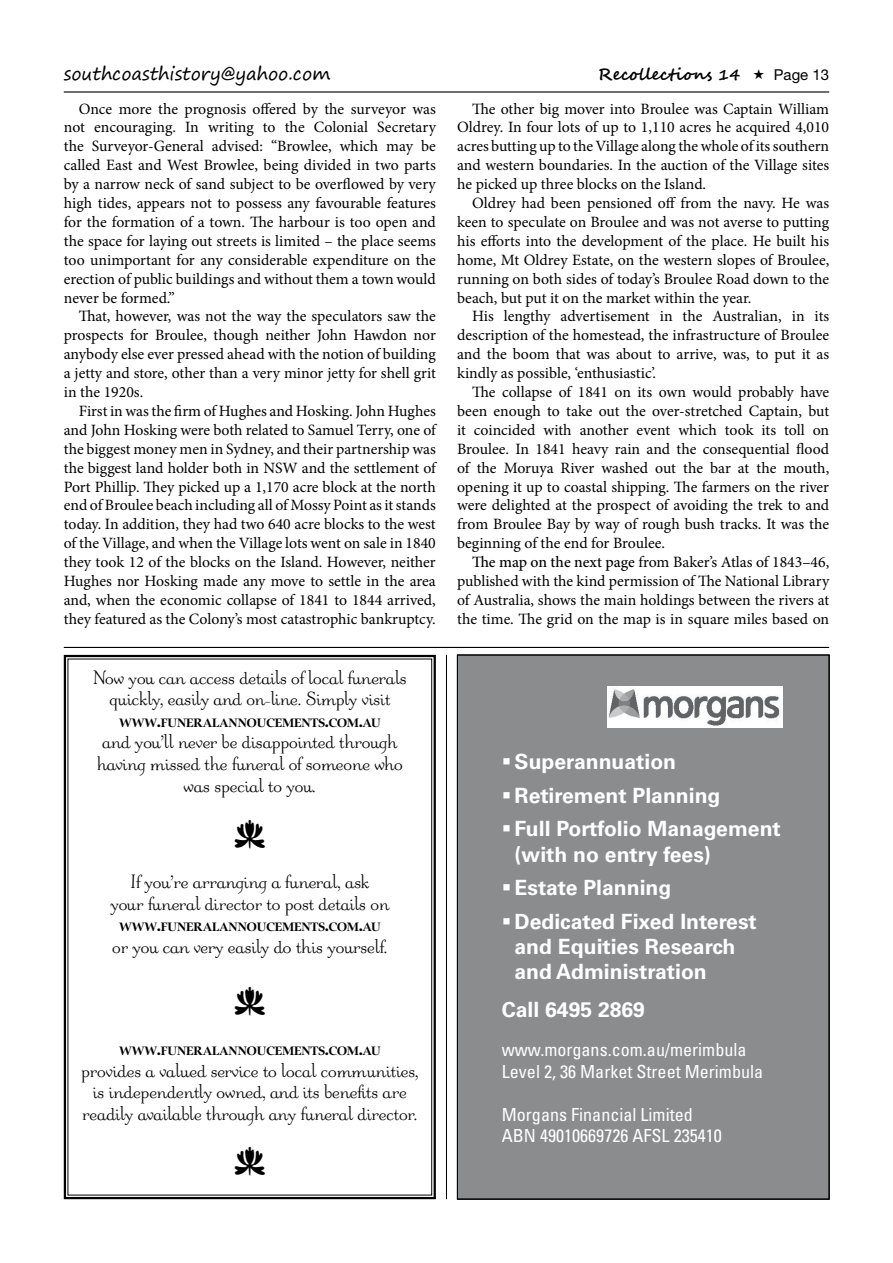
<style>
.page{position:relative;width:893px;height:1263px;background:#fff}
.page>*{position:absolute;margin:0;border:0;box-sizing:border-box;transform-origin:0 0}
.t1{font:700 21px/33.8px "Univers";color:#fff}
.t2{font:18px/21.6px "Odette";color:#000;text-align:center}
.t3{font:condensed 18px/21.6px "Univers";color:#fff}
.t4{font:18px "Segoe Print";color:#000}
.t5{font:700 16.5px "Segoe Script";color:#000}
.t6{font:15.75px/18.9px "Minion Pro";letter-spacing:-.005em;color:#000;text-align:justify}
.t7{font:15px "Helvetica Neue";color:#000}
.t8{font:700 12.6px "Zapf Renais SH";color:#000}
.s1{font-size:15px}
.s2{font-weight:500}
.s3{font-size:18px}
</style>
<div class="page">
<hr style="left:64px;top:91px;width:765px;height:2px;background:#000">
<div style="left:457px;top:655px;width:372px;height:544px;background:#8a8c8e"></div>
<img style="left:608px;top:687px;width:175px;height:41px">
<hr style="left:64px;top:647px;width:765px;height:1px;background:#000">
<hr style="left:446px;top:655px;width:1px;height:544px;background:#000">
<svg style="left:64px;top:655px;width:372px;height:544px"></svg>
<svg style="left:235px;top:820px;width:30px;height:29px"></svg>
<svg style="left:235px;top:986px;width:30px;height:29px"></svg>
<svg style="left:235px;top:1147px;width:30px;height:29px"></svg>
<p class="t4" style="left:64px;top:57px;width:268px">southcoasthistory@yahoo.com</p>
<p class="t5" style="left:598px;top:61px;width:144px">Recollections <span class="s1">14</span></p>
<p class="t7" style="left:774px;top:66px;width:57px">Page 13</p>
<p class="t6" style="left:64px;top:99px;width:374px;text-indent:15px">Once more the prognosis offered by the surveyor was not encouraging. In writing to the Colonial Secretary the Surveyor-General advised: “Browlee, which may be called East and West Browlee, being divided in two parts by a narrow neck of sand subject to be overflowed by very high tides, appears not to possess any favourable features for the formation of a town. The harbour is too open and the space for laying out streets is limited – the place seems too unimportant for any considerable expenditure on the erection of public buildings and without them a town would never be formed.”</p>
<p class="t6" style="left:64px;top:307px;width:374px;text-indent:15px">That, however, was not the way the speculators saw the prospects for Broulee, though neither John Hawdon nor anybody else ever pressed ahead with the notion of building a jetty and store, other than a very minor jetty for shell grit in the 1920s.</p>
<p class="t6" style="left:64px;top:401px;width:374px;text-indent:15px">First in was the firm of Hughes and Hosking. John Hughes and John Hosking were both related to Samuel Terry, one of the biggest money men in Sydney, and their partnership was the biggest land holder both in NSW and the settlement of Port Phillip. They picked up a 1,170 acre block at the north end of Broulee beach including all of Mossy Point as it stands today. In addition, they had two 640 acre blocks to the west of the Village, and when the Village lots went on sale in 1840 they took 12 of the blocks on the Island. However, neither Hughes nor Hosking made any move to settle in the area and, when the economic collapse of 1841 to 1844 arrived, they featured as the Colony’s most catastrophic bankruptcy.</p>
<p class="t6" style="left:457px;top:99px;width:374px;text-indent:15px">The other big mover into Broulee was Captain William Oldrey. In four lots of up to 1,110 acres he acquired 4,010 acres butting up to the Village along the whole of its southern and western boundaries. In the auction of the Village sites he picked up three blocks on the Island.</p>
<p class="t6" style="left:457px;top:194px;width:374px;text-indent:15px">Oldrey had been pensioned off from the navy. He was keen to speculate on Broulee and was not averse to putting his efforts into the development of the place. He built his home, Mt Oldrey Estate, on the western slopes of Broulee, running on both sides of today’s Broulee Road down to the beach, but put it on the market within the year.</p>
<p class="t6" style="left:457px;top:307px;width:374px;text-indent:15px">His lengthy advertisement in the Australian, in its description of the homestead, the infrastructure of Broulee and the boom that was about to arrive, was, to put it as kindly as possible, ‘enthusiastic’.</p>
<p class="t6" style="left:457px;top:383px;width:374px;text-indent:15px">The collapse of 1841 on its own would probably have been enough to take out the over-stretched Captain, but it coincided with another event which took its toll on Broulee. In 1841 heavy rain and the consequential flood of the Moruya River washed out the bar at the mouth, opening it up to coastal shipping. The farmers on the river were delighted at the prospect of avoiding the trek to and from Broulee Bay by way of rough bush tracks. It was the beginning of the end for Broulee.</p>
<p class="t6" style="left:457px;top:553px;width:374px;text-indent:15px"><span class="s2">The map on the next page</span> from Baker’s Atlas of 1843–46, published with the kind permission of The National Library of Australia, shows the main holdings between the rivers at the time. The grid on the map is in square miles based on</p>
<p class="t2" style="left:93px;top:667px;width:315px">Now you can access details of local funerals quickly, easily and on-line. Simply visit</p>
<p class="t8" style="left:119px;top:715px;width:263px">WWW<span class="s3">.</span>FUNERALANNOUCEMENTS<span class="s3">.</span>COM<span class="s3">.</span>AU</p>
<p class="t2" style="left:97px;top:731px;width:308px">and you’ll never be disappointed through having missed the funeral of someone who was special to you.</p>
<p class="t2" style="left:110px;top:871px;width:280px">If you’re arranging a funeral, ask<br>your funeral director to post details on</p>
<p class="t8" style="left:119px;top:920px;width:263px">WWW<span class="s3">.</span>FUNERALANNOUCEMENTS<span class="s3">.</span>COM<span class="s3">.</span>AU</p>
<p class="t2" style="left:112px;top:936px;width:277px">or you can very easily do this yourself.</p>
<p class="t8" style="left:119px;top:1043px;width:263px">WWW<span class="s3">.</span>FUNERALANNOUCEMENTS<span class="s3">.</span>COM<span class="s3">.</span>AU</p>
<p class="t2" style="left:81px;top:1059px;width:339px">provides a valued service to local communities, is independently owned, and its benefits are readily available through any funeral director.</p>
<h1 class="t1" style="left:515px;top:745px;width:268px">Superannuation<br>Retirement Planning<br>Full Portfolio Management</h1>
<h1 class="t1" style="left:515px;top:837px;width:244px">(with no entry fees)<br>Estate Planning<br>Dedicated Fixed Interest</h1>
<h1 class="t1" style="left:515px;top:934px;width:222px;line-height:25.2px">and Equities Research and Administration</h1>
<h1 class="t1" style="left:502px;top:993px;width:145px">Call 6495 2869</h1>
<p class="t3" style="left:502px;top:1039px;width:263px">www.morgans.com.au/merimbula<br>Level 2, 36 Market Street Merimbula</p>
<p class="t3" style="left:502px;top:1103px;width:222px">Morgans Financial Limited<br>ABN 49010669726 AFSL 235410</p>
</div>
